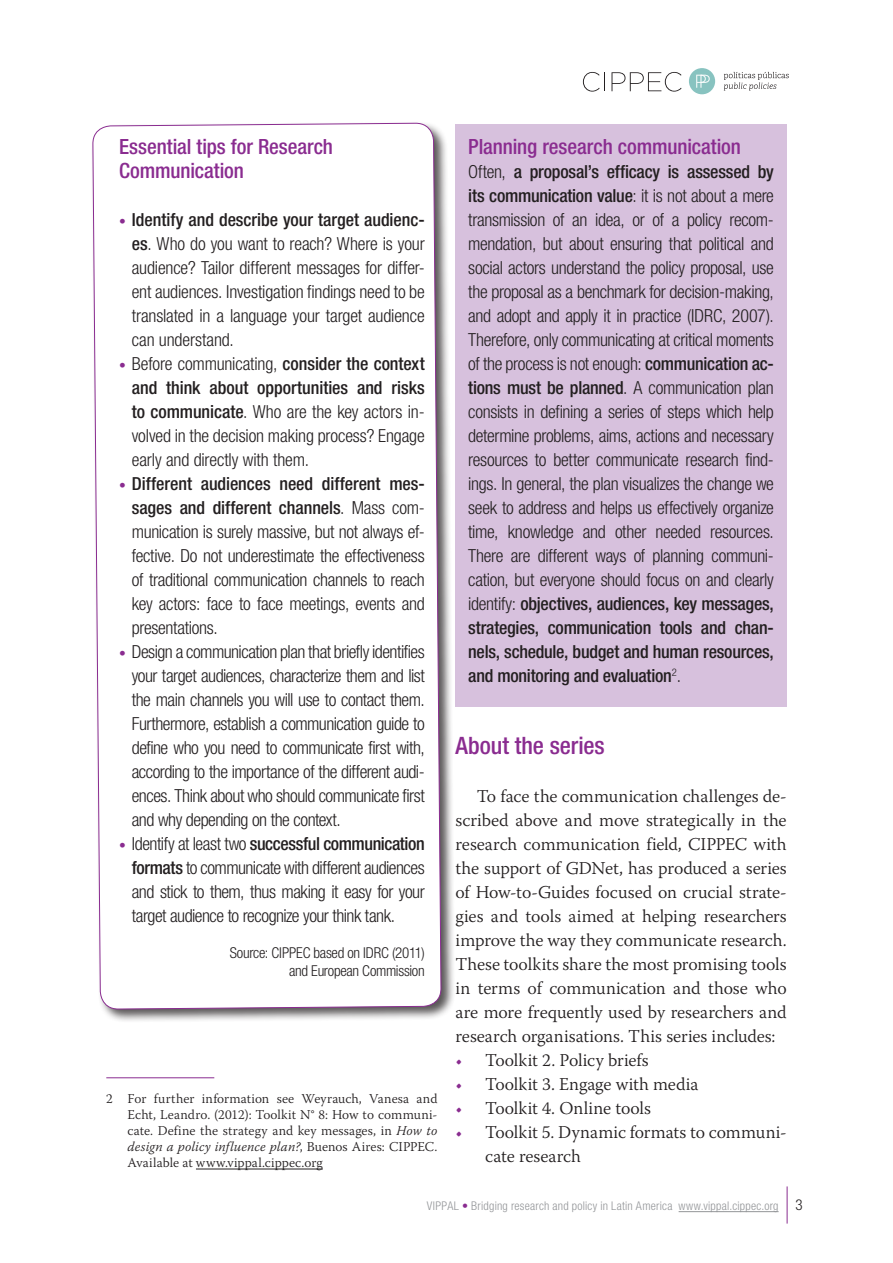
<style>
.page{position:relative;width:893px;height:1263px;background:#fff}
.page>*{position:absolute;margin:0;border:0;box-sizing:border-box;transform-origin:0 0}
.titulo_1{font:500 condensed 24px "Helvetica Neue LT Std";letter-spacing:-.005em;color:#8a2c90}
.titulo_1-2{font:500 condensed 21px/24px "Helvetica Neue LT Std";letter-spacing:-.005em;color:#8a2c90}
.texto{font:300 condensed 18px/24px "Helvetica Neue LT Std";letter-spacing:-.02em;color:#231f20;text-align:justify}
.texto_ingles{font:300 18px/24px "Warnock Pro";letter-spacing:-.005em;color:#231f20;text-align:justify}
.texto-2{font:300 condensed 15px "Helvetica Neue LT Std";letter-spacing:-.02em;color:#231f20}
.nota_al_pie{font:300 13.5px/16.2px "Warnock Pro";letter-spacing:.01em;color:#231f20;text-align:justify}
.t1{font:300 condensed 12px "Helvetica Neue LT Std";letter-spacing:.02em;color:#939598}
.s1{font-size:13.5px;color:#8a2c90}
.s2{font-weight:500}
.s3{font-style:italic}
.s4{color:#8a2c90}
.s5{font-size:15px;color:#231f20}
</style>
<div class="page">
<hr style="left:679px;top:1211px;width:100px;height:1px;background:#939598">
<hr style="left:787px;top:1186px;width:1px;height:37px;background:#8a2c90">
<svg style="left:583px;top:72px;width:22px;height:20px"></svg>
<svg style="left:611px;top:72px;width:71px;height:20px"></svg>
<svg style="left:724px;top:72px;width:65px;height:19px"></svg>
<div style="left:689px;top:68px;width:26px;height:26px;background:#88c3c0;border-radius:50%"></div>
<svg style="left:696px;top:75px;width:14px;height:13px"></svg>
<div style="left:455px;top:124px;width:332px;height:582px;background:#d7c1dd"></div>
<div style="left:91px;top:121px;width:364px;height:902px;background:#231f20;opacity:.75"></div>
<svg style="left:93px;top:121px;width:348px;height:888px"></svg>
<hr style="left:106px;top:1077px;width:108px;height:1px;background:#8a2c90">
<hr style="left:196px;top:1169px;width:127px;height:1px;background:#231f20">
<p class="titulo_1-2" style="left:119px;top:135px;width:215px">Essential tips for Research<br>Communication</p>
<p class="texto" style="left:132px;top:208px;width:294px;text-indent:-13px"><span class="s1">•</span> <span class="s2">Identify and describe your target audienc&shy;es</span>. Who do you want to reach? Where is your audience? Tailor different messages for differ&shy;ent audiences. Investigation findings need to be translated in a language your target audience can understand.</p>
<p class="texto" style="left:132px;top:352px;width:294px;text-indent:-13px"><span class="s1">•</span> Before communicating, <span class="s2">consider the context and think about opportunities and risks to communicate</span>. Who are the key actors in&shy;volved in the decision making process? Engage early and directly with them.</p>
<p class="texto" style="left:132px;top:472px;width:294px;text-indent:-13px"><span class="s1">•</span> <span class="s2">Different audiences need different mes&shy;sages and different channels</span>. Mass com&shy;munication is surely massive, but not always ef&shy;fective. Do not underestimate the effectiveness of traditional communication channels to reach key actors: face to face meetings, events and presentations.</p>
<p class="texto" style="left:132px;top:640px;width:294px;text-indent:-13px"><span class="s1">•</span> Design a communication plan that briefly identifies your target audiences, characterize them and list the main channels you will use to contact them.<br>Furthermore, establish a communication guide to define who you need to communicate first with, according to the importance of the different audi&shy;ences. Think about who should communicate first and why depending on the context.</p>
<p class="texto" style="left:132px;top:832px;width:294px;text-indent:-13px"><span class="s1">•</span> Identify at least two <span class="s2">successful communication formats</span> to communicate with different audiences and stick to them, thus making it easy for your target audience to recognize your think tank.</p>
<p class="texto-2" style="left:230px;top:944px;width:196px">Source: CIPPEC based on IDRC (2011)</p>
<p class="texto-2" style="left:289px;top:962px;width:137px">and European Commission</p>
<p class="nota_al_pie" style="left:128px;top:1090px;width:311px;text-indent:-21px">2 For further information see Weyrauch, Vanesa and Echt, Leandro. (2012): Toolkit N° 8: How to communi&shy;cate. Define the strategy and key messages, in <span class="s3">How to design a policy influence plan?</span>, Buenos Aires: CIPPEC.<br>Available at www.vippal.cippec.org</p>
<p class="titulo_1-2" style="left:468px;top:135px;width:274px">Planning research communication</p>
<p class="texto" style="left:468px;top:160px;width:307px">Often, <span class="s2">a proposal’s efficacy is assessed by its communication value</span>: it is not about a mere transmission of an idea, or of a policy recom&shy;mendation, but about ensuring that political and social actors understand the policy proposal, use the proposal as a benchmark for decision-making, and adopt and apply it in practice (IDRC, 2007).<br>Therefore, only communicating at critical moments of the process is not enough: <span class="s2">communication ac&shy;tions must be planned</span>. A communication plan consists in defining a series of steps which help determine problems, aims, actions and necessary resources to better communicate research find&shy;ings. In general, the plan visualizes the change we seek to address and helps us effectively organize time, knowledge and other needed resources.<br>There are different ways of planning communi&shy;cation, but everyone should focus on and clearly identify: <span class="s2">objectives, audiences, key messages, strategies, communication tools and chan&shy;nels, schedule, budget and human resources, and monitoring and evaluation</span><sup>2</sup>.</p>
<p class="titulo_1" style="left:455px;top:731px;width:151px">About the series</p>
<p class="texto_ingles" style="left:455px;top:784px;width:333px;text-indent:21px">To face the communication challenges de&shy;scribed above and move strategically in the research communication field, CIPPEC with the support of GDNet, has produced a series of How-to-Guides focused on crucial strate&shy;gies and tools aimed at helping researchers improve the way they communicate research.<br>These toolkits share the most promising tools in terms of communication and those who are more frequently used by researchers and research organisations. This series includes:</p>
<p class="texto_ingles" style="left:455px;top:1048px;width:195px"><span class="s4">•</span> Toolkit 2. Policy briefs</p>
<p class="texto_ingles" style="left:455px;top:1072px;width:244px"><span class="s4">•</span> Toolkit 3. Engage with media</p>
<p class="texto_ingles" style="left:455px;top:1096px;width:197px"><span class="s4">•</span> Toolkit 4. Online tools</p>
<p class="texto_ingles" style="left:485px;top:1120px;width:303px;text-indent:-30px"><span class="s4">•</span> Toolkit 5. Dynamic formats to communi&shy;cate research</p>
<p class="t1" style="left:427px;top:1199px;width:378px">VIPPAL <span class="s4">•</span> Bridging research and policy in Latin America www.vippal.cippec.org <span class="s5">3</span></p>
</div>
